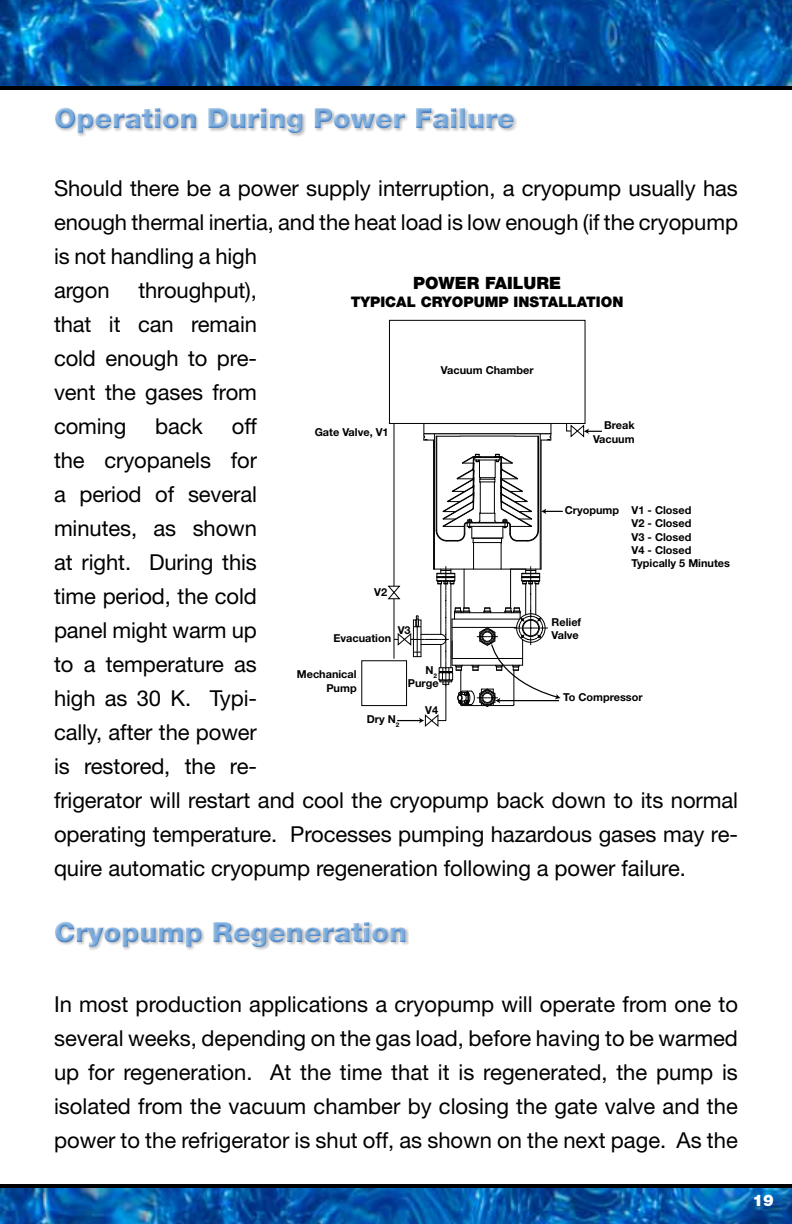
<style>
.page{position:relative;width:792px;height:1224px;background:#fff}
.page>*{position:absolute;margin:0;border:0;box-sizing:border-box;transform-origin:0 0}
.t1{font:900 28px "Helvetica Neue LT Std";color:#7cacdc}
.t2{font:22px/34px "Helvetica Neue LT Std";letter-spacing:-.005em;color:#000}
.t3{font:900 17px "Helvetica Neue LT Std";color:#000}
.t4{font:900 16px "Helvetica Neue LT Std";color:#fff}
.t5{font:900 14.6px "Helvetica Neue LT Std";color:#000}
.t6{font:700 11px/13.2px "Helvetica Neue LT Std";color:#000;text-align:right}
</style>
<div class="page">
<img style="left:0;top:1188px;width:792px;height:36px">
<img style="left:1px;top:0;width:791px;height:86px">
<img style="left:0;top:0;width:1px;height:90px">
<hr style="left:0;top:86px;width:792px;height:4px;background:#000">
<hr style="left:0;top:1184px;width:792px;height:4px;background:#000">
<hr style="left:540px;top:434px;width:1px;height:135px;background:#000">
<hr style="left:434px;top:434px;width:1px;height:135px;background:#000">
<hr style="left:460px;top:436px;width:55px;height:1px;background:#000">
<hr style="left:436px;top:436px;width:1px;height:94px;background:#000">
<hr style="left:538px;top:436px;width:1px;height:94px;background:#000">
<hr style="left:433px;top:440px;width:1px;height:129px;background:#000">
<hr style="left:541px;top:440px;width:1px;height:129px;background:#000">
<svg style="left:423px;top:434px;width:37px;height:7px"></svg>
<svg style="left:515px;top:434px;width:36px;height:7px"></svg>
<div style="left:424px;top:423px;width:127px;height:11px;border:1px solid #000"></div>
<hr style="left:394px;top:424px;width:1px;height:235px;background:#000">
<div style="left:389px;top:320px;width:196px;height:104px;border:1px solid #000"></div>
<svg style="left:566px;top:423px;width:36px;height:15px"></svg>
<svg style="left:387px;top:454px;width:176px;height:273px"></svg>
<div style="left:54px;top:107px;width:464px;height:30px;background:#000;opacity:.25"></div>
<div style="left:53px;top:107px;width:463px;height:29px;background:#7cacdc;opacity:.75"></div>
<div style="left:54px;top:921px;width:354px;height:28px;background:#7cacdc;opacity:.75"></div>
<p class="t1" style="left:54px;top:101px;width:462px">Operation During Power Failure</p>
<p class="t2" style="left:54px;top:171px;width:686px">Should there be a power supply interruption, a cryopump usually has enough thermal inertia, and the heat load is low enough (if the cryopump is not handling a high<br>argon</p>
<p class="t3" style="left:413px;top:273px;width:149px">POWER FAILURE</p>
<p class="t5" style="left:351px;top:293px;width:274px">TYPICAL CRYOPUMP INSTALLATION</p>
<p class="t2" style="left:54px;top:273px;width:205px;text-align:justify;text-indent:84px">throughput), that it can remain cold enough to pre&shy;vent the gases from coming</p>
<p class="t6" style="left:441px;top:364px;width:94px">Vacuum Chamber</p>
<p class="t2" style="left:54px;top:409px;width:686px;text-indent:178px">off<br>the cryopanels for<br>a period of several<br>minutes, as shown<br>at right. During this<br>time period, the cold<br>panel might warm up<br>to a temperature as<br>high as 30 K. Typi-<br>cally, after the power<br>is restored, the re-<br>frigerator will restart and cool the cryopump back down to its normal operating temperature. Processes pumping hazardous gases may re&shy;quire automatic cryopump regeneration following a power failure.</p>
<p class="t2" style="left:155px;top:409px;width:49px">back</p>
<p class="t6" style="left:593px;top:419px;width:43px">Break<br>Vacuum</p>
<p class="t6" style="left:315px;top:425px;width:76px">Gate Valve, V1</p>
<p class="t6" style="left:565px;top:504px;width:56px">Cryopump</p>
<p class="t6" style="left:632px;top:504px;width:100px;text-align:left">V1 - Closed<br>V2 - Closed<br>V3 - Closed<br>V4 - Closed<br>Typically 5 Minutes</p>
<p class="t6" style="left:374px;top:585px;width:14px">V2</p>
<p class="t6" style="left:552px;top:615px;width:31px;text-align:left">Relief<br>Valve</p>
<p class="t6" style="left:398px;top:623px;width:14px">V3</p>
<p class="t6" style="left:333px;top:631px;width:59px">Evacuation</p>
<p class="t6" style="left:408px;top:663px;width:32px">N<sub>2<br></sub>Purge</p>
<p class="t6" style="left:297px;top:668px;width:61px">Mechanical<br>Pump</p>
<p class="t6" style="left:563px;top:690px;width:81px">To Compressor</p>
<p class="t6" style="left:425px;top:703px;width:14px">V4</p>
<p class="t6" style="left:367px;top:712px;width:34px">Dry N<sub>2</sub></p>
<p class="t1" style="left:54px;top:915px;width:354px">Cryopump Regeneration</p>
<p class="t2" style="left:54px;top:987px;width:686px;text-align:justify">In most production applications a cryopump will operate from one to several weeks, depending on the gas load, before having to be warmed up for regeneration. At the time that it is regenerated, the pump is isolated from the vacuum chamber by closing the gate valve and the power to the refrigerator is shut off, as shown on the next page. As the</p>
<p class="t4" style="left:753px;top:1191px;width:23px">19</p>
</div>
